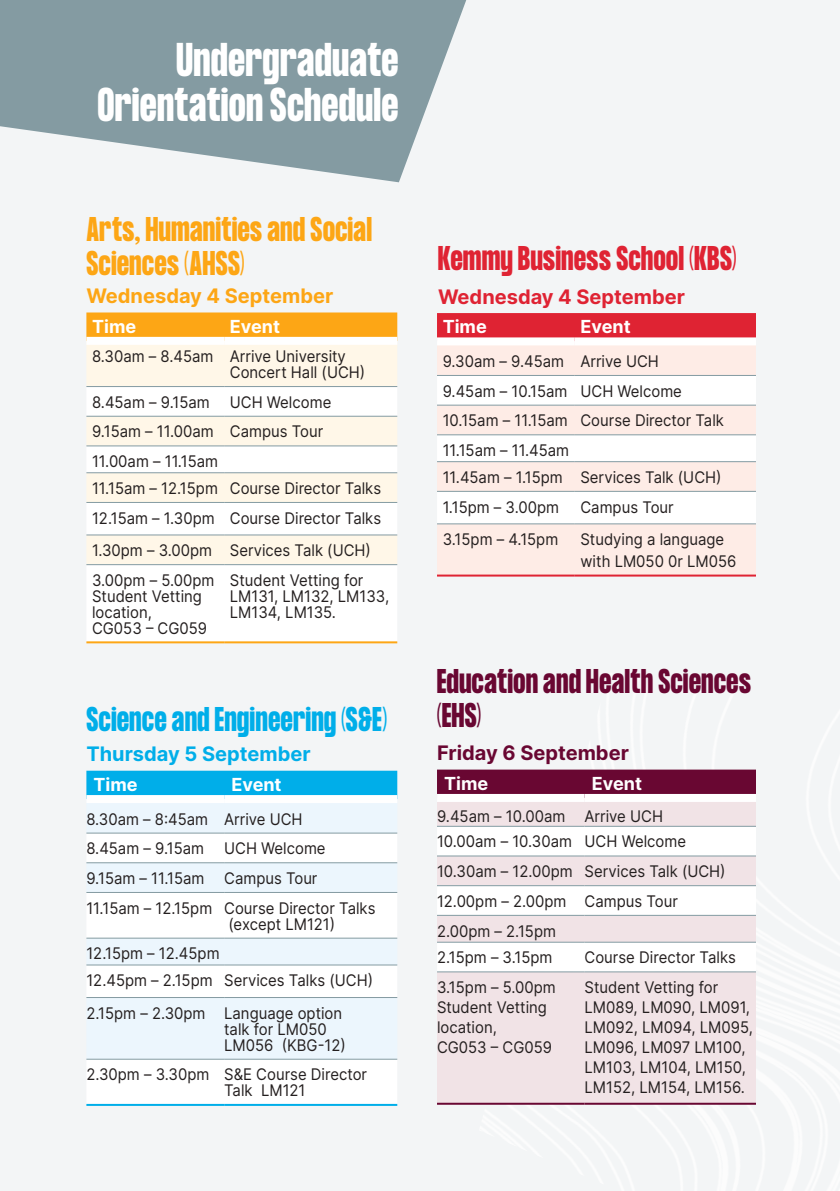
<style>
.page{position:relative;width:840px;height:1191px;background:#fff}
.page>*{position:absolute;margin:0;border:0;box-sizing:border-box;transform-origin:0 0}
.t1{font:700 41.4px/45px "Formula Condensed";letter-spacing:.02em;color:#fff;text-align:right}
.t2{font:700 30px/34px "Formula Condensed";letter-spacing:.02em;color:#fda615}
.t3{font:700 30px/34px "Formula Condensed";letter-spacing:.02em;color:#690732}
.t4{font:700 30px "Formula Condensed";letter-spacing:.02em;color:#00aee9}
.t5{font:700 30px "Formula Condensed";letter-spacing:.02em;color:#df2333}
.t6{font:700 20px "Inter";color:#fda615}
.t7{font:700 20px "Inter";color:#df2333}
.t8{font:700 20px "Inter";color:#00aee9}
.t9{font:700 20px "Inter";color:#690732}
.t10{font:700 18px "Inter";color:#fff}
.t11{font:16px/29.6px "Inter";color:#241f1f;scale:.93 1}
</style>
<div class="page">
<div style="left:0;top:0;width:839px;height:1191px;background:#f3f5f6"></div>
<svg style="left:0;top:0;width:466px;height:182px;fill:#849ba2"></svg>
<svg style="left:86px;top:312px;width:311px;height:25px;background:#fca81b"></svg>
<div style="left:87px;top:345px;width:310px;height:41px;background:#fff7e8"></div>
<svg style="left:86px;top:388px;width:311px;height:253px;fill:#fff"></svg>
<hr style="left:86px;top:416px;width:138px;height:1px;background:#849ba2">
<hr style="left:224px;top:416px;width:173px;height:1px;background:#849ba2">
<hr style="left:86px;top:445px;width:138px;height:1px;background:#849ba2">
<hr style="left:224px;top:445px;width:173px;height:1px;background:#849ba2">
<hr style="left:86px;top:472px;width:138px;height:1px;background:#849ba2">
<hr style="left:224px;top:472px;width:173px;height:1px;background:#849ba2">
<hr style="left:86px;top:502px;width:138px;height:1px;background:#849ba2">
<hr style="left:224px;top:502px;width:173px;height:1px;background:#849ba2">
<hr style="left:86px;top:534px;width:138px;height:1px;background:#849ba2">
<hr style="left:224px;top:534px;width:173px;height:1px;background:#849ba2">
<hr style="left:86px;top:564px;width:138px;height:1px;background:#849ba2">
<hr style="left:224px;top:564px;width:173px;height:1px;background:#849ba2">
<div style="left:86px;top:337px;width:138px;height:8px;background:#fff"></div>
<div style="left:224px;top:337px;width:173px;height:8px;background:#fff"></div>
<hr style="left:86px;top:386px;width:138px;height:1px;background:#849ba2">
<hr style="left:224px;top:386px;width:173px;height:1px;background:#849ba2">
<hr style="left:86px;top:641px;width:138px;height:2px;background:#fda615">
<hr style="left:224px;top:641px;width:173px;height:2px;background:#fda615">
<div style="left:437px;top:313px;width:318px;height:24px;background:#df2333"></div>
<div style="left:437px;top:345px;width:318px;height:229px;background:#feece6"></div>
<svg style="left:437px;top:376px;width:318px;height:147px;fill:#fff"></svg>
<hr style="left:437px;top:405px;width:137px;height:1px;background:#849ba2">
<hr style="left:574px;top:405px;width:181px;height:1px;background:#849ba2">
<hr style="left:437px;top:434px;width:137px;height:1px;background:#849ba2">
<hr style="left:574px;top:434px;width:181px;height:1px;background:#849ba2">
<hr style="left:437px;top:461px;width:137px;height:1px;background:#849ba2">
<hr style="left:574px;top:461px;width:181px;height:1px;background:#849ba2">
<hr style="left:437px;top:491px;width:137px;height:1px;background:#849ba2">
<hr style="left:574px;top:491px;width:181px;height:1px;background:#849ba2">
<hr style="left:437px;top:523px;width:137px;height:1px;background:#849ba2">
<hr style="left:574px;top:523px;width:181px;height:1px;background:#849ba2">
<div style="left:437px;top:337px;width:137px;height:8px;background:#fff"></div>
<div style="left:574px;top:337px;width:181px;height:8px;background:#fff"></div>
<hr style="left:437px;top:375px;width:137px;height:1px;background:#849ba2">
<hr style="left:574px;top:375px;width:181px;height:1px;background:#849ba2">
<hr style="left:437px;top:574px;width:137px;height:2px;background:#df2333">
<hr style="left:574px;top:574px;width:181px;height:2px;background:#df2333">
<div style="left:86px;top:770px;width:311px;height:25px;background:#00aee9"></div>
<svg style="left:86px;top:833px;width:311px;height:270px;fill:#fff"></svg>
<hr style="left:86px;top:862px;width:138px;height:1px;background:#849ba2">
<hr style="left:224px;top:862px;width:173px;height:1px;background:#849ba2">
<hr style="left:86px;top:892px;width:138px;height:1px;background:#849ba2">
<hr style="left:224px;top:892px;width:173px;height:1px;background:#849ba2">
<hr style="left:86px;top:937px;width:138px;height:1px;background:#849ba2">
<hr style="left:224px;top:937px;width:173px;height:1px;background:#849ba2">
<hr style="left:86px;top:964px;width:138px;height:1px;background:#849ba2">
<hr style="left:224px;top:964px;width:173px;height:1px;background:#849ba2">
<hr style="left:86px;top:997px;width:138px;height:1px;background:#849ba2">
<hr style="left:224px;top:997px;width:173px;height:1px;background:#849ba2">
<hr style="left:86px;top:1058px;width:138px;height:1px;background:#849ba2">
<hr style="left:224px;top:1058px;width:173px;height:1px;background:#849ba2">
<div style="left:86px;top:795px;width:138px;height:8px;background:#fff"></div>
<div style="left:224px;top:795px;width:173px;height:8px;background:#fff"></div>
<hr style="left:86px;top:832px;width:138px;height:1px;background:#849ba2">
<hr style="left:224px;top:832px;width:173px;height:1px;background:#849ba2">
<hr style="left:86px;top:1103px;width:138px;height:2px;background:#00aee9">
<hr style="left:224px;top:1103px;width:173px;height:2px;background:#00aee9">
<svg style="left:437px;top:769px;width:318px;height:25px;background:#6c0d37"></svg>
<div style="left:437px;top:802px;width:318px;height:300px;background:#f1e3e6"></div>
<svg style="left:437px;top:827px;width:318px;height:144px;fill:#fff"></svg>
<hr style="left:437px;top:826px;width:147px;height:1px;background:#849ba2">
<hr style="left:584px;top:855px;width:171px;height:1px;background:#849ba2">
<hr style="left:437px;top:855px;width:147px;height:1px;background:#849ba2">
<hr style="left:437px;top:885px;width:147px;height:1px;background:#849ba2">
<hr style="left:584px;top:885px;width:171px;height:1px;background:#849ba2">
<hr style="left:437px;top:915px;width:147px;height:1px;background:#849ba2">
<hr style="left:584px;top:915px;width:171px;height:1px;background:#849ba2">
<hr style="left:437px;top:941px;width:147px;height:1px;background:#849ba2">
<hr style="left:584px;top:941px;width:171px;height:1px;background:#849ba2">
<hr style="left:437px;top:971px;width:147px;height:1px;background:#849ba2">
<hr style="left:584px;top:971px;width:171px;height:1px;background:#849ba2">
<div style="left:437px;top:794px;width:147px;height:8px;background:#fff"></div>
<div style="left:584px;top:794px;width:171px;height:8px;background:#fff"></div>
<hr style="left:584px;top:826px;width:171px;height:1px;background:#849ba2">
<hr style="left:437px;top:1102px;width:147px;height:2px;background:#690732">
<hr style="left:584px;top:1102px;width:171px;height:2px;background:#690732">
<h1 class="t1" style="left:98px;top:40px;width:302px">Undergraduate<br>Orientation Schedule</h1>
<h2 class="t2" style="left:86px;top:213px;width:287px">Arts, Humanities and Social<br>Sciences (AHSS)</h2>
<p class="t6" style="left:86px;top:281px;width:248px">Wednesday 4 September</p>
<p class="t10" style="left:92px;top:314px;width:46px">Time</p>
<p class="t10" style="left:230px;top:314px;width:52px">Event</p>
<p class="t11" style="left:230px;top:348px;width:147px;line-height:16px;text-indent:-138px">8.30am – 8.45am Arrive University<br>Concert Hall (UCH)</p>
<p class="t11" style="left:92px;top:387px;width:258px">8.45am – 9.15am UCH Welcome<br>9.15am – 11.00am Campus Tour<br>11.00am – 11.15am</p>
<p class="t11" style="left:92px;top:473px;width:312px">11.15am – 12.15pm Course Director Talks<br>12.15am – 1.30pm Course Director Talks</p>
<p class="t11" style="left:92px;top:535px;width:301px">1.30pm – 3.00pm Services Talk (UCH)<br>3.00pm – 5.00pm</p>
<p class="t11" style="left:92px;top:587px;width:125px;line-height:16px">Student Vetting location,<br>CG053 – CG059</p>
<p class="t11" style="left:230px;top:571px;width:173px;line-height:16px">Student Vetting for<br>LM131, LM132, LM133,<br>LM134, LM135.</p>
<h2 class="t4" style="left:86px;top:701px;width:302px">Science and Engineering (S&amp;E)</h2>
<p class="t8" style="left:86px;top:739px;width:225px">Thursday 5 September</p>
<p class="t10" style="left:94px;top:771px;width:46px">Time</p>
<p class="t10" style="left:231px;top:771px;width:52px">Event</p>
<p class="t11" style="left:86px;top:803px;width:312px">8.30am – 8:45am Arrive UCH<br>8.45am – 9.15am UCH Welcome<br>9.15am – 11.15am Campus Tour<br>11.15am – 12.15pm Course Director Talks</p>
<p class="t11" style="left:228px;top:908px;width:116px">(except LM121)</p>
<p class="t11" style="left:86px;top:939px;width:309px;line-height:26.8px">12.15pm – 12.45pm<br>12.45pm – 2.15pm Services Talks (UCH)</p>
<p class="t11" style="left:224px;top:1004px;width:132px;line-height:16px;text-indent:-138px">2.15pm – 2.30pm Language option talk for LM050<br>LM056 (KBG-12)</p>
<p class="t11" style="left:224px;top:1066px;width:155px;line-height:16px;text-indent:-138px">2.30pm – 3.30pm S&amp;E Course Director<br>Talk LM121</p>
<h2 class="t5" style="left:438px;top:240px;width:299px">Kemmy Business School (KBS)</h2>
<p class="t7" style="left:438px;top:282px;width:248px">Wednesday 4 September</p>
<p class="t10" style="left:442px;top:313px;width:46px">Time</p>
<p class="t10" style="left:580px;top:313px;width:52px">Event</p>
<p class="t11" style="left:442px;top:346px;width:304px">9.30am – 9.45am Arrive UCH<br>9.45am – 10.15am UCH Welcome<br>10.15am – 11.15am Course Director Talk<br>11.15am – 11.45am</p>
<p class="t11" style="left:442px;top:462px;width:301px">11.45am – 1.15pm Services Talk (UCH)<br>1.15pm – 3.00pm</p>
<p class="t11" style="left:580px;top:491px;width:102px">Campus Tour</p>
<p class="t11" style="left:442px;top:524px;width:126px">3.15pm – 4.15pm</p>
<p class="t11" style="left:580px;top:528px;width:169px;line-height:22px">Studying a language with LM050 0r LM056</p>
<h2 class="t3" style="left:437px;top:665px;width:315px">Education and Health Sciences (EHS)</h2>
<p class="t9" style="left:437px;top:738px;width:193px">Friday 6 September</p>
<p class="t10" style="left:444px;top:770px;width:46px">Time</p>
<p class="t10" style="left:591px;top:770px;width:52px">Event</p>
<p class="t11" style="left:437px;top:802px;width:269px;line-height:25.8px">9.45am – 10.00am Arrive UCH<br>10.00am – 10.30am UCH Welcome</p>
<p class="t11" style="left:437px;top:856px;width:312px">10.30am – 12.00pm Services Talk (UCH)<br>12.00pm – 2.00pm Campus Tour<br>2.00pm – 2.15pm</p>
<p class="t11" style="left:437px;top:942px;width:126px">2.15pm – 3.15pm</p>
<p class="t11" style="left:584px;top:942px;width:164px">Course Director Talks</p>
<p class="t11" style="left:437px;top:977px;width:129px;line-height:20px">3.15pm – 5.00pm<br>Student Vetting location,<br>CG053 – CG059</p>
<p class="t11" style="left:584px;top:977px;width:182px;line-height:20px">Student Vetting for<br>LM089, LM090, LM091,<br>LM092, LM094, LM095,<br>LM096, LM097 LM100,<br>LM103, LM104, LM150,<br>LM152, LM154, LM156.</p>
</div>
